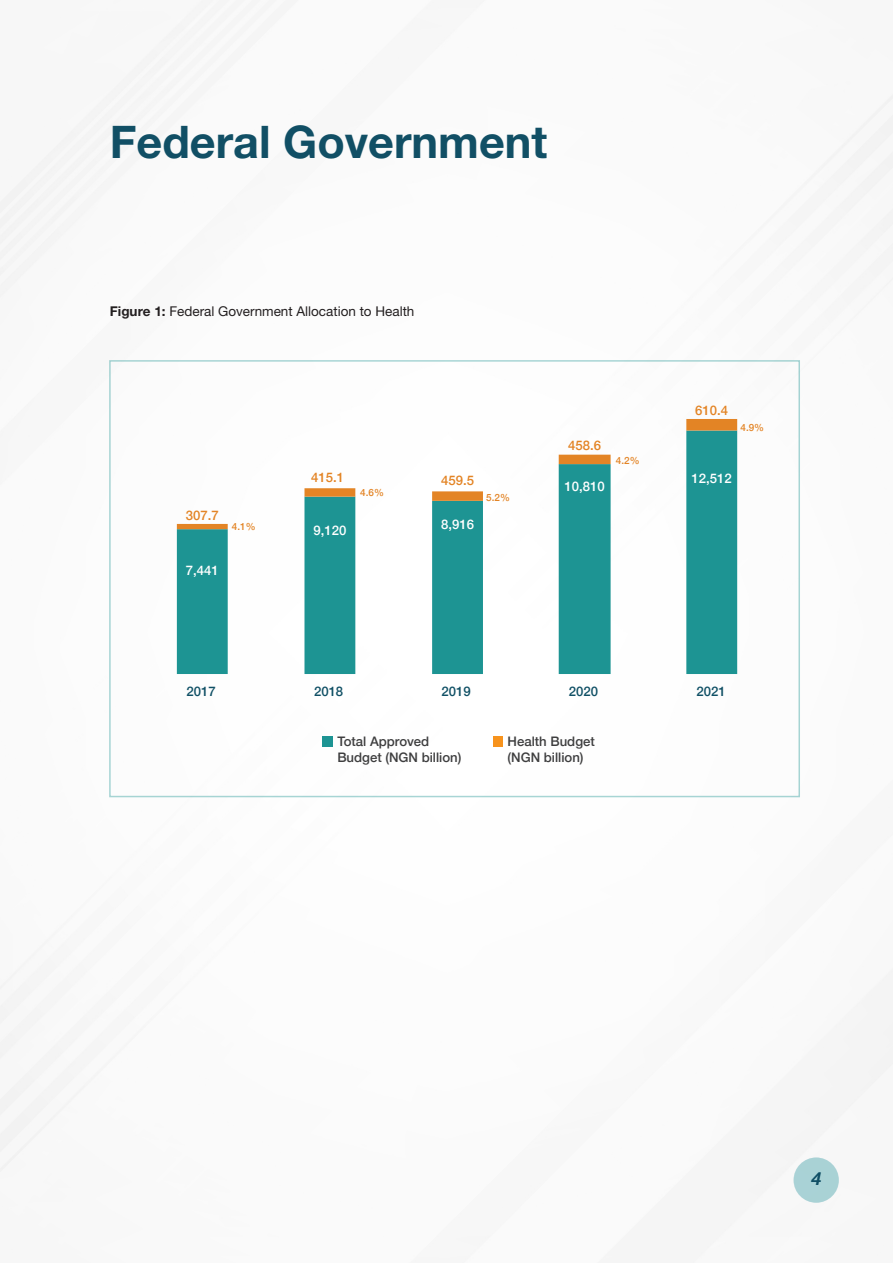
<style>
.page{position:relative;width:893px;height:1263px;background:#fff}
.page>*{position:absolute;margin:0;border:0;box-sizing:border-box;transform-origin:0 0}
.t1{font:700 45px "Helvetica Neue LT Pro";color:#114f65}
.t2{font:italic 500 18px "Helvetica Neue LT Pro";color:#114f65}
.t3{font:13.5px "Helvetica Neue LT Pro";color:#231f20}
.t4{font:500 13.2px/15.8px "Helvetica Neue";color:#3e3e3f}
.t5{font:500 13.2px "Helvetica Neue";color:#fff}
.t6{font:500 13.2px "Helvetica Neue";color:#e38425}
.t7{font:500 13.2px "Helvetica Neue";color:#105065}
.t8{font:500 9.9px "Helvetica Neue";color:#e38425}
.s1{font-weight:700}
</style>
<div class="page">
<img style="left:0;top:0;width:893px;height:1263px">
<div style="left:794px;top:1157px;width:45px;height:46px;background:#a9d2d5;border-radius:50%"></div>
<svg style="left:177px;top:529px;width:560px;height:145px"></svg>
<svg style="left:177px;top:419px;width:560px;height:110px"></svg>
<div style="left:322px;top:736px;width:11px;height:10px;background:#1d9493"></div>
<div style="left:493px;top:736px;width:10px;height:10px;background:#f7931d"></div>
<p class="t1" style="left:110px;top:114px;width:439px">Federal Government</p>
<p class="t3" style="left:110px;top:303px;width:306px"><span class="s1">Figure 1:</span> Federal Government Allocation to Health</p>
<p class="t6" style="left:186px;top:504px;width:34px">307.7</p>
<p class="t8" style="left:232px;top:519px;width:25px">4.1%</p>
<p class="t5" style="left:186px;top:560px;width:34px">7,441</p>
<p class="t6" style="left:311px;top:467px;width:34px">415.1</p>
<p class="t6" style="left:441px;top:470px;width:34px">459.5</p>
<p class="t8" style="left:360px;top:485px;width:25px">4.6%</p>
<p class="t5" style="left:313px;top:519px;width:34px">9,120</p>
<p class="t5" style="left:441px;top:514px;width:34px">8,916</p>
<p class="t8" style="left:486px;top:489px;width:25px">5.2%</p>
<p class="t6" style="left:568px;top:435px;width:34px">458.6</p>
<p class="t5" style="left:564px;top:476px;width:42px">10,810</p>
<p class="t8" style="left:616px;top:453px;width:25px">4.2%</p>
<p class="t6" style="left:695px;top:400px;width:34px">610.4</p>
<p class="t8" style="left:740px;top:419px;width:25px">4.9%</p>
<p class="t5" style="left:692px;top:467px;width:42px">12,512</p>
<p class="t7" style="left:187px;top:681px;width:31px">2017</p>
<p class="t7" style="left:314px;top:681px;width:31px">2018</p>
<p class="t7" style="left:441px;top:681px;width:31px">2019</p>
<p class="t7" style="left:569px;top:681px;width:31px">2020</p>
<p class="t7" style="left:696px;top:681px;width:31px">2021</p>
<p class="t4" style="left:337px;top:733px;width:126px">Total Approved<br>Budget (NGN billion)</p>
<p class="t4" style="left:508px;top:733px;width:89px">Health Budget (NGN billion)</p>
<h2 class="t2" style="left:811px;top:1168px;width:12px">4</h2>
</div>
